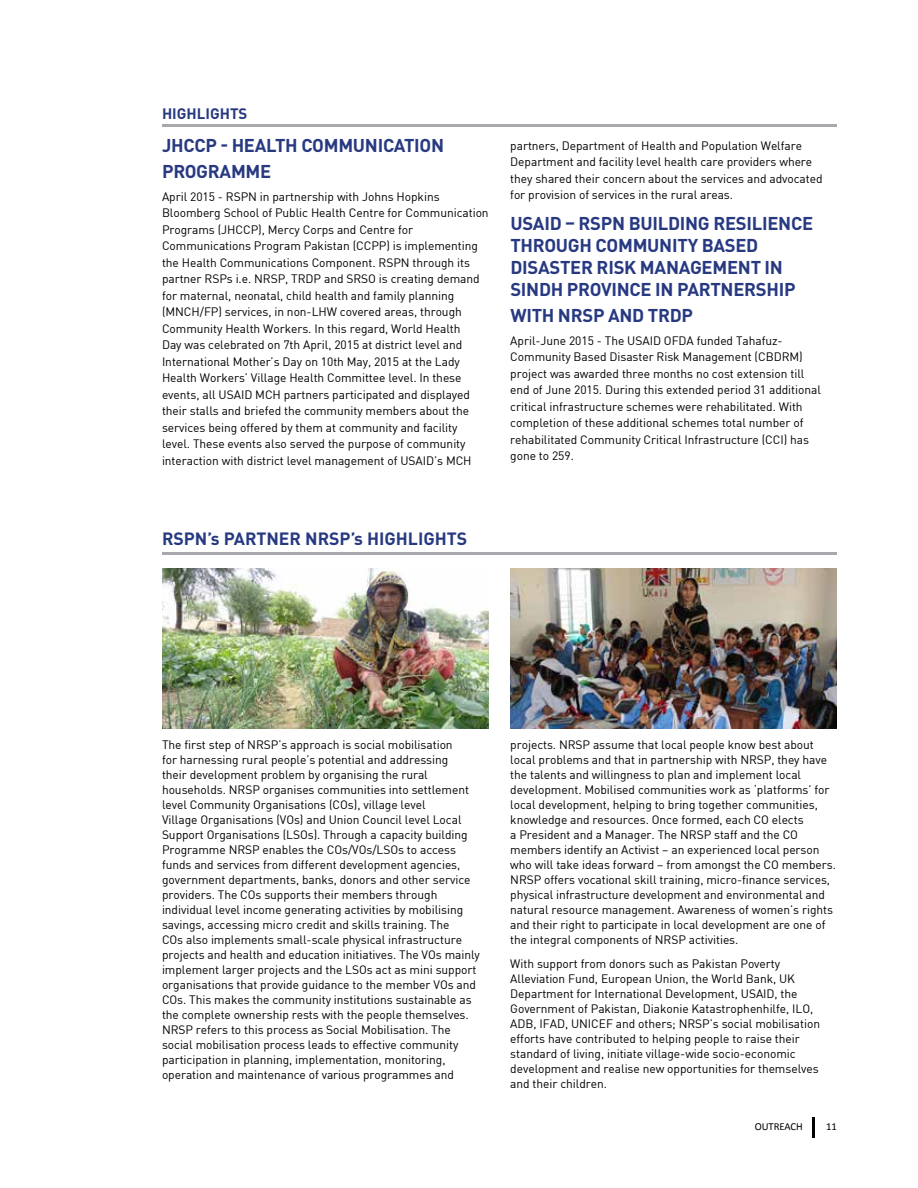
<style>
.page{position:relative;width:918px;height:1188px;background:#fff}
.page>*{position:absolute;margin:0;border:0;box-sizing:border-box;transform-origin:0 0}
.t1{font:700 18.3px/22px "DIN Pro";letter-spacing:-.015em;color:#273981}
.t2{font:700 17.55px "DIN Pro";color:#273981}
.t3{font:700 15px "DIN Pro";color:#273981}
.t4{font:12px/15px "DIN";letter-spacing:-.005em;color:#000}
.t5{font:10.65px "Calibri";letter-spacing:-.01em;color:#000}
</style>
<div class="page">
<hr style="left:812px;top:1117px;width:3px;height:21px;background:#000">
<hr style="left:162px;top:125px;width:675px;height:2px;background:#a7a9ac">
<hr style="left:162px;top:553px;width:675px;height:2px;background:#a7a9ac">
<img style="left:162px;top:569px;width:326px;height:160px">
<img style="left:511px;top:569px;width:326px;height:160px">
<p class="t3" style="left:162px;top:102px;width:87px">HIGHLIGHTS</p>
<h1 class="t1" style="left:162px;top:130px;width:284px;line-height:25.7px">JHCCP - HEALTH COMMUNICATION<br>PROGRAMME</h1>
<p class="t4" style="left:162px;top:188px;width:328px;line-height:16.5px">April 2015 - RSPN in partnership with Johns Hopkins Bloomberg School of Public Health Centre for Communication Programs (JHCCP), Mercy Corps and Centre for Communications Program Pakistan (CCPP) is implementing the Health Communications Component. RSPN through its partner RSPs i.e. NRSP, TRDP and SRSO is creating demand for maternal, neonatal, child health and family planning (MNCH/FP) services, in non-LHW covered areas, through Community Health Workers. In this regard, World Health<br>Day was celebrated on 7th April, 2015 at district level and International Mother’s Day on 10th May, 2015 at the Lady Health Workers’ Village Health Committee level. In these events, all USAID MCH partners participated and displayed their stalls and briefed the community members about the services being offered by them at community and facility<br>level. These events also served the purpose of community interaction with district level management of USAID’s MCH</p>
<p class="t4" style="left:510px;top:137px;width:314px;line-height:16.5px">partners, Department of Health and Population Welfare Department and facility level health care providers where they shared their concern about the services and advocated for provision of services in the rural areas.</p>
<h1 class="t1" style="left:510px;top:210px;width:304px">USAID – RSPN BUILDING RESILIENCE<br>THROUGH COMMUNITY BASED<br>DISASTER RISK MANAGEMENT IN<br>SINDH PROVINCE IN PARTNERSHIP</h1>
<h1 class="t1" style="left:510px;top:302px;width:184px">WITH NRSP AND TRDP</h1>
<p class="t4" style="left:510px;top:332px;width:312px;line-height:16.5px">April-June 2015 - The USAID OFDA funded Tahafuz-Community Based Disaster Risk Management (CBDRM) project was awarded three months no cost extension till end of June 2015. During this extended period 31 additional critical infrastructure schemes were rehabilitated. With completion of these additional schemes total number of rehabilitated Community Critical Infrastructure (CCI) has gone to 259.</p>
<h2 class="t2" style="left:162px;top:524px;width:307px">RSPN’s PARTNER NRSP’s HIGHLIGHTS</h2>
<p class="t4" style="left:162px;top:737px;width:319px">The first step of NRSP’s approach is social mobilisation<br>for harnessing rural people’s potential and addressing<br>their development problem by organising the rural households. NRSP organises communities into settlement level Community Organisations (COs), village level<br>Village Organisations (VOs) and Union Council level Local Support Organisations (LSOs). Through a capacity building Programme NRSP enables the COs/VOs/LSOs to access funds and services from different development agencies, government departments, banks, donors and other service providers. The COs supports their members through individual level income generating activities by mobilising savings, accessing micro credit and skills training. The<br>COs also implements small-scale physical infrastructure projects and health and education initiatives. The VOs mainly implement larger projects and the LSOs act as mini support organisations that provide guidance to the member VOs and COs. This makes the community institutions sustainable as the complete ownership rests with the people themselves.<br>NRSP refers to this process as Social Mobilisation. The social mobilisation process leads to effective community participation in planning, implementation, monitoring, operation and maintenance of various programmes and</p>
<p class="t4" style="left:510px;top:737px;width:327px">projects. NRSP assume that local people know best about local problems and that in partnership with NRSP, they have the talents and willingness to plan and implement local development. Mobilised communities work as ‘platforms’ for local development, helping to bring together communities, knowledge and resources. Once formed, each CO elects<br>a President and a Manager. The NRSP staff and the CO members identify an Activist – an experienced local person who will take ideas forward – from amongst the CO members.<br>NRSP offers vocational skill training, micro-finance services, physical infrastructure development and environmental and natural resource management. Awareness of women’s rights and their right to participate in local development are one of the integral components of NRSP activities.</p>
<p class="t4" style="left:510px;top:956px;width:311px">With support from donors such as Pakistan Poverty Alleviation Fund, European Union, the World Bank, UK Department for International Development, USAID, the Government of Pakistan, Diakonie Katastrophenhilfe, ILO, ADB, IFAD, UNICEF and others; NRSP’s social mobilisation efforts have contributed to helping people to raise their standard of living, initiate village-wide socio-economic development and realise new opportunities for themselves and their children.</p>
<p class="t5" style="left:755px;top:1120px;width:49px">OUTREACH</p>
<p class="t5" style="left:826px;top:1120px;width:12px">11</p>
</div>
